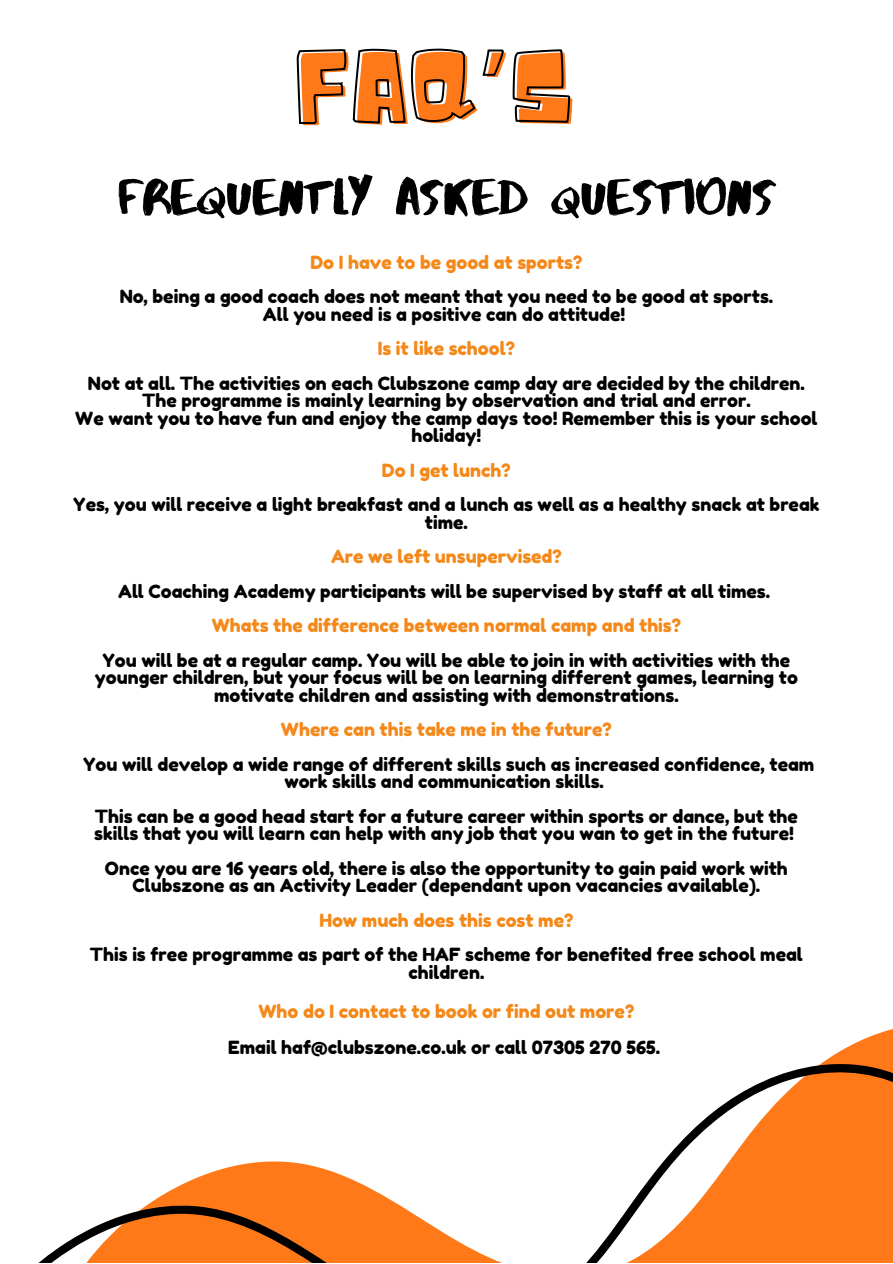
<style>
.page{position:relative;width:893px;height:1264px;background:#fff}
.page>*{position:absolute;margin:0;border:0;box-sizing:border-box;transform-origin:0 0}
.t1{font:99.45px "Noot";color:#ff7918}
.t2{font:50.85px "Abys";color:#000}
.t3{font:18.15px/17.2px "Fredoka One";color:#000;text-align:center}
.t4{font:18.15px "Fredoka One";color:#f48818}
.s1{font-family:"Noto Sans Gurmukhi";font-weight:700}
</style>
<div class="page">
<svg style="left:823px;top:1029px;width:69px;height:33px;fill:#ff7918"></svg>
<svg style="left:40px;top:1062px;width:852px;height:200px"></svg>
<svg style="left:296px;top:48px;width:208px;height:76px"></svg>
<svg style="left:512px;top:49px;width:59px;height:74px"></svg>
<p class="t1" style="left:293px;top:29px;width:283px">FAQ<span class="s1">’</span>S</p>
<p class="t2" style="left:117px;top:165px;width:659px">FREQUENTLY ASKED QUESTIONS</p>
<p class="t4" style="left:310px;top:251px;width:273px">Do I have to be good at sports?</p>
<p class="t3" style="left:120px;top:288px;width:655px">No, being a good coach does not meant that you need to be good at sports.</p>
<p class="t3" style="left:263px;top:305px;width:364px">All you need is a positive can do attitude!</p>
<p class="t4" style="left:378px;top:338px;width:139px">Is it like school?</p>
<p class="t3" style="left:88px;top:374px;width:718px">Not at all. The activities on each Clubszone camp day are decided by the children.<br>The programme is mainly learning by observation and trial and error.</p>
<p class="t3" style="left:75px;top:409px;width:743px">We want you to have fun and enjoy the camp days too! Remember this is your school holiday!</p>
<p class="t4" style="left:382px;top:459px;width:130px">Do I get lunch?</p>
<p class="t3" style="left:73px;top:496px;width:747px">Yes, you will receive a light breakfast and a lunch as well as a healthy snack at break time.</p>
<p class="t4" style="left:331px;top:545px;width:232px">Are we left unsupervised?</p>
<p class="t3" style="left:118px;top:582px;width:653px">All Coaching Academy participants will be supervised by staff at all times.</p>
<p class="t4" style="left:212px;top:614px;width:471px">Whats the difference between normal camp and this?</p>
<p class="t3" style="left:95px;top:651px;width:704px">You will be at a regular camp. You will be able to join in with activities with the younger children, but your focus will be on learning different games, learning to motivate children and assisting with demonstrations.</p>
<p class="t4" style="left:281px;top:718px;width:332px">Where can this take me in the future?</p>
<p class="t3" style="left:83px;top:755px;width:732px">You will develop a wide range of different skills such as increased confidence, team work skills and communication skills.</p>
<p class="t3" style="left:94px;top:807px;width:705px;text-align:left">This can be a good head start for a future career within sports or dance, but the skills that you will learn can help with any job that you wan to get in the future!</p>
<p class="t3" style="left:105px;top:859px;width:684px">Once you are 16 years old, there is also the opportunity to gain paid work with<br>Clubszone as an Activity Leader (dependant upon vacancies available).</p>
<p class="t4" style="left:319px;top:909px;width:255px">How much does this cost me?</p>
<p class="t3" style="left:90px;top:946px;width:714px">This is free programme as part of the HAF scheme for benefited free school meal children.</p>
<p class="t4" style="left:258px;top:999px;width:377px">Who do I contact to book or find out more?</p>
<p class="t3" style="left:228px;top:1038px;width:433px">Email haf@clubszone.co.uk or call 07305 270 565.</p>
</div>
